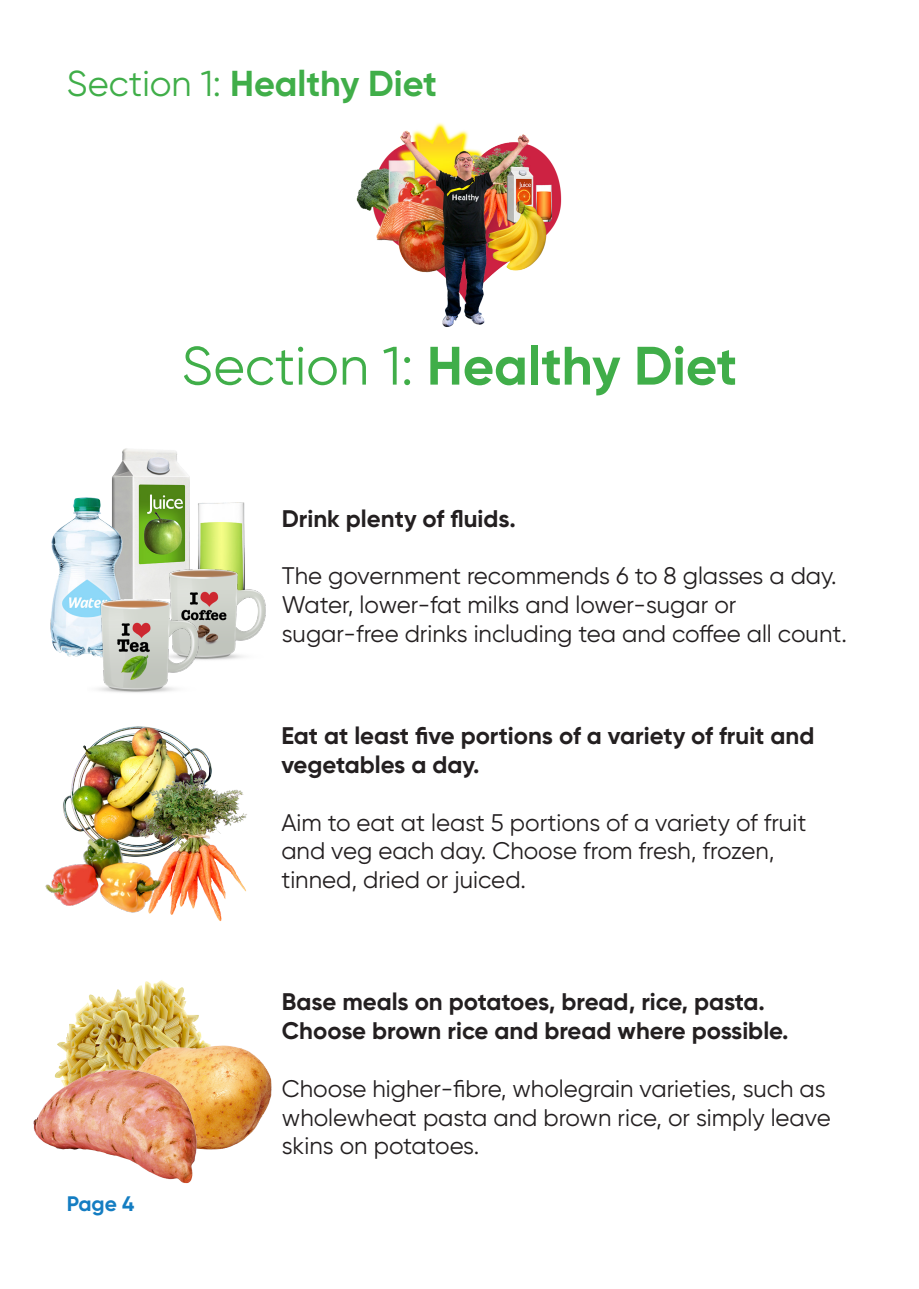
<style>
.page{position:relative;width:919px;height:1289px;background:#fff}
.page>*{position:absolute;margin:0;border:0;box-sizing:border-box;transform-origin:0 0}
.t1{font:700 54px "Gilroy";color:#40ae49}
.t2{font:700 36px "Gilroy";color:#40ae49}
.t3{font:24px/28.8px "Gilroy";color:#231f20}
.t4{font:700 24px/28.8px "Gilroy";color:#231f20}
.t5{font:700 21px "Gilroy";color:#147dc2}
.s1{font-weight:400}
</style>
<div class="page">
<img style="left:112px;top:448px;width:133px;height:113px">
<img style="left:356px;top:123px;width:206px;height:204px">
<img style="left:50px;top:491px;width:124px;height:166px">
<img style="left:157px;top:561px;width:109px;height:99px">
<img style="left:87px;top:591px;width:112px;height:102px">
<img style="left:63px;top:726px;width:149px;height:91px">
<img style="left:122px;top:777px;width:125px;height:144px">
<img style="left:46px;top:817px;width:116px;height:104px">
<img style="left:62px;top:980px;width:137px;height:62px">
<img style="left:127px;top:1025px;width:145px;height:125px">
<img style="left:33px;top:1042px;width:166px;height:142px">
<h2 class="t2" style="left:67px;top:60px;width:372px"><span class="s1">Section 1:</span> Healthy Diet</h2>
<h1 class="t1" style="left:182px;top:332px;width:557px"><span class="s1">Section 1:</span> Healthy Diet</h1>
<p class="t4" style="left:282px;top:503px;width:235px">Drink plenty of fluids.</p>
<p class="t3" style="left:282px;top:561px;width:566px">The government recommends 6 to 8 glasses a day.<br>Water, lower-fat milks and lower-sugar or sugar-free drinks including tea and coffee all count.</p>
<p class="t4" style="left:281px;top:721px;width:534px">Eat at least five portions of a variety of fruit and vegetables a day.</p>
<p class="t3" style="left:281px;top:807px;width:526px">Aim to eat at least 5 portions of a variety of fruit and veg each day. Choose from fresh, frozen, tinned, dried or juiced.</p>
<p class="t5" style="left:67px;top:1190px;width:69px">Page 4</p>
<p class="t4" style="left:282px;top:987px;width:508px">Base meals on potatoes, bread, rice, pasta.<br>Choose brown rice and bread where possible.</p>
<p class="t3" style="left:282px;top:1073px;width:550px">Choose higher-fibre, wholegrain varieties, such as wholewheat pasta and brown rice, or simply leave skins on potatoes.</p>
</div>
